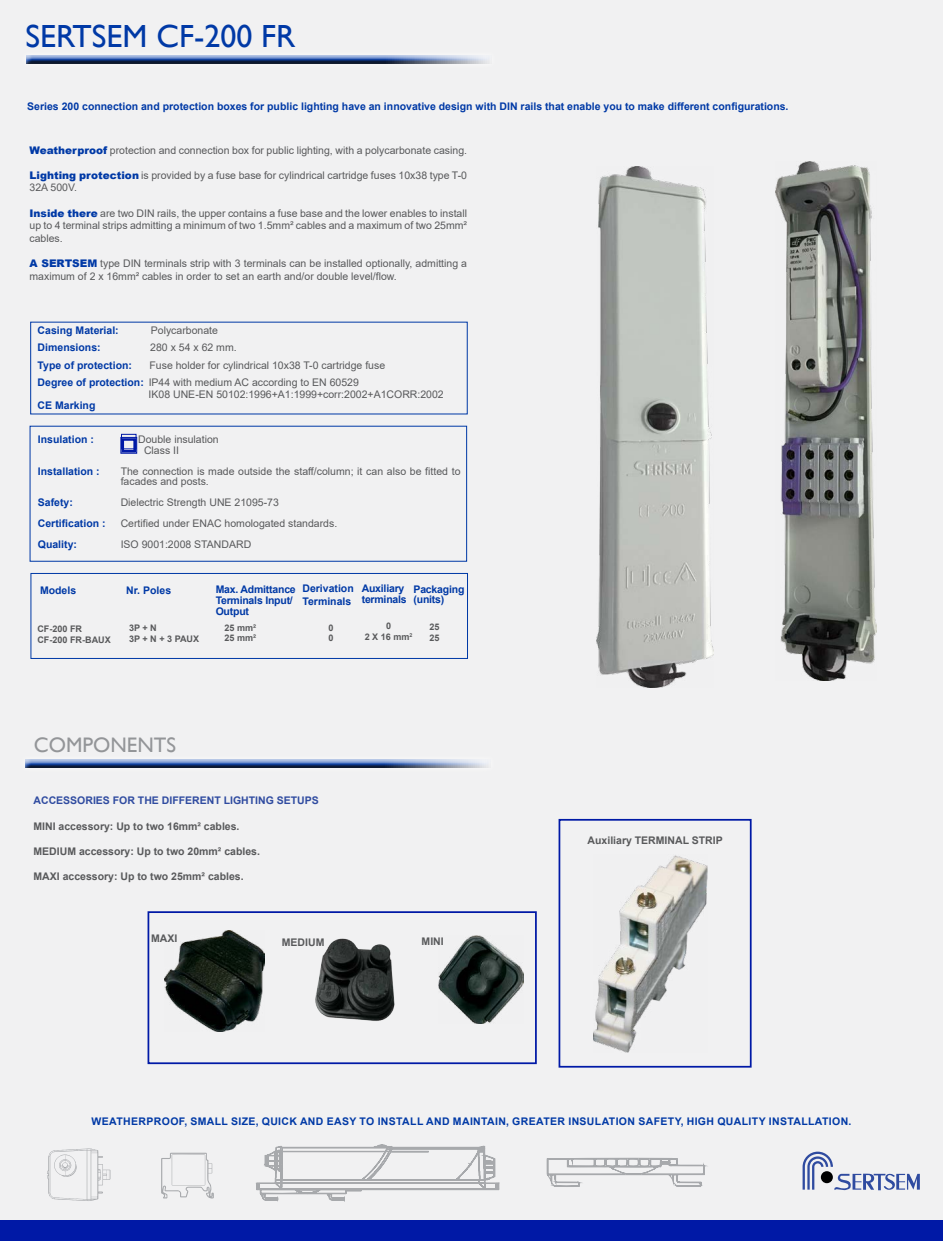
<style>
.page{position:relative;width:943px;height:1241px;background:#fff}
.page>*{position:absolute;margin:0;border:0;box-sizing:border-box;transform-origin:0 0}
.t1{font:31.94px "Gill Sans";color:#0039a6}
.t2{font:21px "Gill Sans";color:#939598}
.t3{font:10.5px/12.6px "Arial";color:#58595b}
.t4{font:700 10.5px/21px "Arial";color:#0039a6}
.t5{font:700 10.5px "Arial";color:#58595b}
.t6{font:700 10.5px "Arial";letter-spacing:.035em;color:#0039a6}
.t7{font:700 10.5px/10.8px "Arial";letter-spacing:-.02em;color:#0039a6}
.t8{font:700 10.5px "Arial";color:#2f4ba0}
.t9{font:700 9.1px/10.8px "Arial";color:#58595b}
.s1{font-weight:900;color:#0039a6}
.s2{font-weight:700;color:#0039a6}
</style>
<div class="page">
<div style="left:0;top:1px;width:943px;height:1238px;background:#f1f1f2"></div>
<div style="left:0;top:1220px;width:943px;height:20px;background:#0019a6"></div>
<svg style="left:802px;top:1151px;width:117px;height:38px"></svg>
<svg style="left:256px;top:1144px;width:244px;height:58px"></svg>
<svg style="left:161px;top:1152px;width:53px;height:46px"></svg>
<svg style="left:47px;top:1148px;width:63px;height:52px"></svg>
<svg style="left:544px;top:0;width:254px;height:1187px"></svg>
<div style="left:22px;top:51px;width:476px;height:13px;background:#000;opacity:.75"></div>
<img style="left:597px;top:166px;width:116px;height:521px">
<img style="left:775px;top:161px;width:101px;height:519px">
<img style="left:593px;top:854px;width:114px;height:197px">
<img style="left:439px;top:935px;width:84px;height:88px">
<img style="left:164px;top:930px;width:101px;height:100px">
<div style="left:147px;top:911px;width:390px;height:152px;border:2px solid #0019a6"></div>
<div style="left:558px;top:818px;width:193px;height:249px;border:2px solid #0019a6"></div>
<img style="left:315px;top:938px;width:80px;height:83px">
<div style="left:19px;top:753px;width:477px;height:20px;background:#fff;opacity:.75"></div>
<div style="left:18px;top:752px;width:478px;height:15px;background:#f1f1f2"></div>
<div style="left:21px;top:754px;width:476px;height:13px;background:#000;opacity:.75"></div>
<svg style="left:120px;top:436px;width:18px;height:18px"></svg>
<div style="left:121px;top:434px;width:15px;height:15px;border:1px solid #0019a6"></div>
<div style="left:123px;top:439px;width:12px;height:12px;border:1px solid #0019a6"></div>
<div style="left:30px;top:573px;width:438px;height:86px;border:1px solid #0039a6"></div>
<h1 class="t1" style="left:25px;top:18px;width:271px">SERTSEM CF-200 FR</h1>
<p class="t4" style="left:27px;top:96px;width:762px">Series 200 connection and protection boxes for public lighting have an innovative design with DIN rails that enable you to make different configurations.</p>
<p class="t3" style="left:30px;top:143px;width:439px"><span class="s1">Weatherproof</span> protection and connection box for public lighting, with a polycarbonate casing.</p>
<p class="t3" style="left:30px;top:169px;width:439px"><span class="s1">Lighting protection</span> is provided by a fuse base for cylindrical cartridge fuses 10x38 type T-0<br>32A 500V.</p>
<p class="t3" style="left:30px;top:206px;width:439px;text-align:justify"><span class="s1">Inside there</span> are two DIN rails, the upper contains a fuse base and the lower enables to install up to 4 terminal strips admitting a minimum of two 1.5mm² cables and a maximum of two 25mm² cables.</p>
<p class="t3" style="left:30px;top:257px;width:439px"><span class="s1">A SERTSEM</span> type DIN terminals strip with 3 terminals can be installed optionally, admitting a maximum of 2 x 16mm² cables in order to set an earth and/or double level/flow.</p>
<p class="t4" style="left:38px;top:320px;width:83px">Casing Material:</p>
<p class="t3" style="left:151px;top:324px;width:69px">Polycarbonate</p>
<p class="t4" style="left:38px;top:337px;width:65px">Dimensions:</p>
<p class="t3" style="left:150px;top:341px;width:88px">280 x 54 x 62 mm.</p>
<p class="t4" style="left:38px;top:354px;width:96px">Type of protection:</p>
<p class="t3" style="left:38px;top:356px;width:349px;line-height:17.3px;text-indent:112px">Fuse holder for cylindrical 10x38 T-0 cartridge fuse<br><span class="s2">Degree of protection:</span> IP44 with medium AC according to EN 60529</p>
<p class="t3" style="left:149px;top:387px;width:297px">IK08 UNE-EN 50102:1996+A1:1999+corr:2002+A1CORR:2002</p>
<p class="t4" style="left:38px;top:395px;width:59px">CE Marking</p>
<p class="t4" style="left:38px;top:429px;width:58px">Insulation :</p>
<p class="t4" style="left:38px;top:460px;width:63px">Installation :</p>
<p class="t4" style="left:38px;top:492px;width:69px">Safety:<br>Certification :<br>Quality:</p>
<p class="t3" style="left:144px;top:434px;width:76px;line-height:10.5px;text-indent:-6px">Double insulation<br>Class II</p>
<p class="t3" style="left:121px;top:465px;width:341px;line-height:10.5px">The connection is made outside the staff/column; it can also be fitted to facades and posts.</p>
<p class="t3" style="left:121px;top:492px;width:218px;line-height:21px">Dielectric Strength UNE 21095-73<br>Certified under ENAC homologated standards.<br>ISO 9001:2008 STANDARD</p>
<p class="t4" style="left:40px;top:579px;width:38px">Models</p>
<p class="t4" style="left:126px;top:579px;width:46px">Nr. Poles</p>
<p class="t7" style="left:216px;top:584px;width:82px">Max. Admittance<br>Terminals Input/<br>Output</p>
<p class="t4" style="left:302px;top:582px;width:53px;line-height:12.6px">Derivation<br>Terminals</p>
<p class="t7" style="left:362px;top:583px;width:47px">Auxiliary terminals</p>
<p class="t7" style="left:413px;top:583px;width:52px">Packaging (units)</p>
<p class="t9" style="left:37px;top:623px;width:75px">CF-200 FR<br>CF-200 FR-BAUX</p>
<p class="t9" style="left:129px;top:622px;width:72px">3P + N<br>3P + N + 3 PAUX</p>
<p class="t9" style="left:224px;top:622px;width:33px">25 mm²<br>25 mm²</p>
<p class="t9" style="left:328px;top:622px;width:7px">0<br>0</p>
<p class="t9" style="left:365px;top:620px;width:49px;text-align:center">0<br>2 X 16 mm<sup>2</sup></p>
<p class="t9" style="left:429px;top:621px;width:12px">25<br>25</p>
<h2 class="t2" style="left:34px;top:732px;width:144px">COMPONENTS</h2>
<p class="t8" style="left:33px;top:793px;width:287px">ACCESSORIES FOR THE DIFFERENT LIGHTING SETUPS</p>
<p class="t5" style="left:33px;top:818px;width:207px">MINI accessory: Up to two 16mm² cables.</p>
<p class="t5" style="left:33px;top:843px;width:228px">MEDIUM accessory: Up to two 20mm² cables.</p>
<p class="t5" style="left:33px;top:868px;width:212px">MAXI accessory: Up to two 25mm² cables.</p>
<p class="t5" style="left:151px;top:930px;width:28px">MAXI</p>
<p class="t5" style="left:282px;top:934px;width:44px">MEDIUM</p>
<p class="t5" style="left:421px;top:933px;width:24px">MINI</p>
<p class="t5" style="left:587px;top:832px;width:137px">Auxiliary TERMINAL STRIP</p>
<p class="t6" style="left:92px;top:1113px;width:761px">WEATHERPROOF, SMALL SIZE, QUICK AND EASY TO INSTALL AND MAINTAIN, GREATER INSULATION SAFETY, HIGH QUALITY INSTALLATION.</p>
</div>
